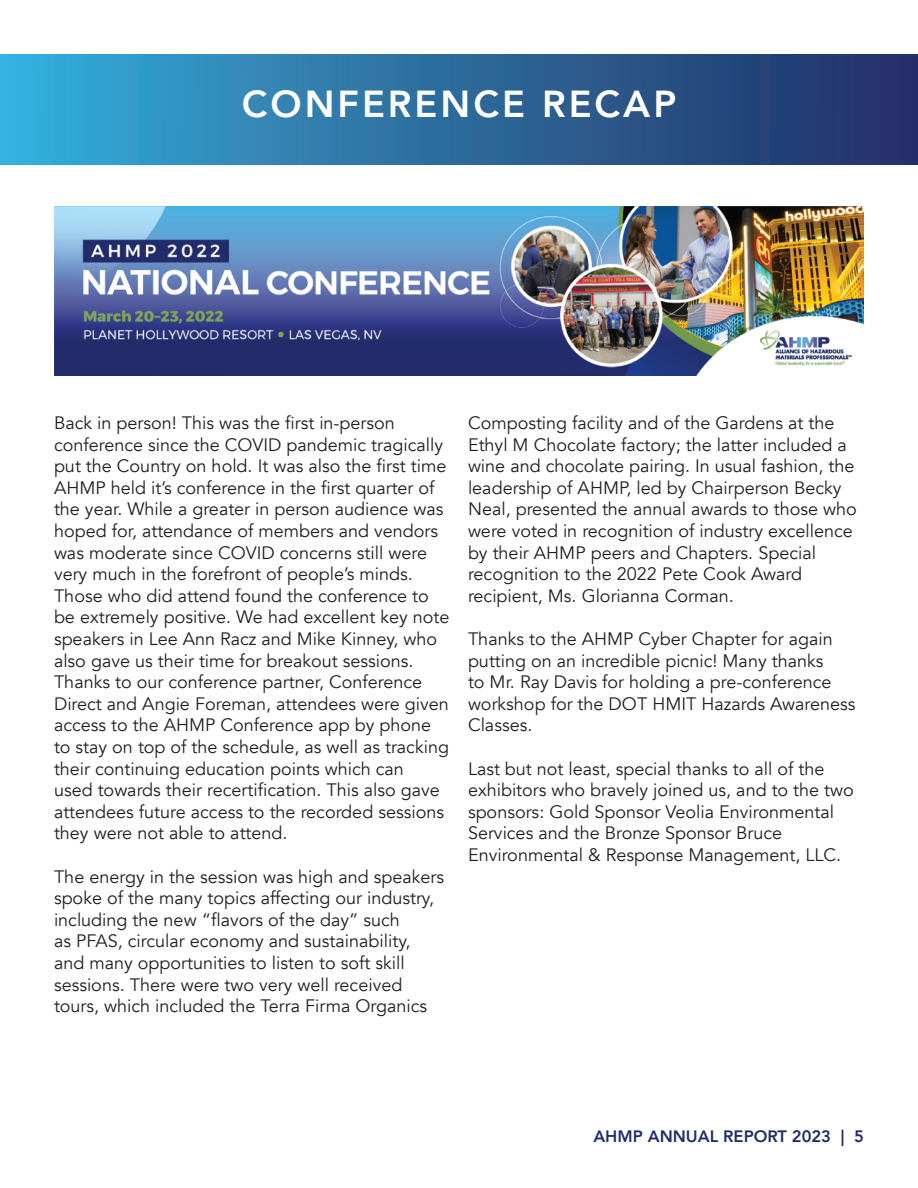
<style>
.page{position:relative;width:918px;height:1188px;background:#fff}
.page>*{position:absolute;margin:0;border:0;box-sizing:border-box;transform-origin:0 0}
.t1{font:800 37.5px "Avenir";letter-spacing:.08em;color:#fff}
.t2{font:18px/21.6px "Avenir";color:#231f20}
.t3{font:800 16.5px "Avenir";color:#242c6a}
</style>
<div class="page">
<div style="left:0;top:54px;width:918px;height:110px;background:linear-gradient(to right,#36aedb,#232b62)"></div>
<img style="left:54px;top:207px;width:810px;height:168px">
<p class="t1" style="left:242px;top:75px;width:436px">CONFERENCE RECAP</p>
<p class="t2" style="left:54px;top:412px;width:397px">Back in person! This was the first in-person conference since the COVID pandemic tragically put the Country on hold. It was also the first time AHMP held it’s conference in the first quarter of the year. While a greater in person audience was hoped for, attendance of members and vendors was moderate since COVID concerns still were very much in the forefront of people’s minds.<br>Those who did attend found the conference to be extremely positive. We had excellent key note speakers in Lee Ann Racz and Mike Kinney, who also gave us their time for breakout sessions.<br>Thanks to our conference partner, Conference Direct and Angie Foreman, attendees were given access to the AHMP Conference app by phone to stay on top of the schedule, as well as tracking their continuing education points which can<br>used towards their recertification. This also gave attendees future access to the recorded sessions they were not able to attend.</p>
<p class="t2" style="left:54px;top:866px;width:392px">The energy in the session was high and speakers spoke of the many topics affecting our industry, including the new “flavors of the day” such<br>as PFAS, circular economy and sustainability, and many opportunities to listen to soft skill sessions. There were two very well received tours, which included the Terra Firma Organics</p>
<p class="t2" style="left:468px;top:412px;width:390px">Composting facility and of the Gardens at the Ethyl M Chocolate factory; the latter included a wine and chocolate pairing. In usual fashion, the leadership of AHMP, led by Chairperson Becky Neal, presented the annual awards to those who were voted in recognition of industry excellence by their AHMP peers and Chapters. Special recognition to the 2022 Pete Cook Award recipient, Ms. Glorianna Corman.</p>
<p class="t2" style="left:468px;top:628px;width:389px">Thanks to the AHMP Cyber Chapter for again putting on an incredible picnic! Many thanks<br>to Mr. Ray Davis for holding a pre-conference workshop for the DOT HMIT Hazards Awareness Classes.</p>
<p class="t2" style="left:468px;top:758px;width:387px">Last but not least, special thanks to all of the exhibitors who bravely joined us, and to the two sponsors: Gold Sponsor Veolia Environmental Services and the Bronze Sponsor Bruce Environmental &amp; Response Management, LLC.</p>
<p class="t3" style="left:593px;top:1123px;width:272px">AHMP ANNUAL REPORT 2023 | 5</p>
</div>
